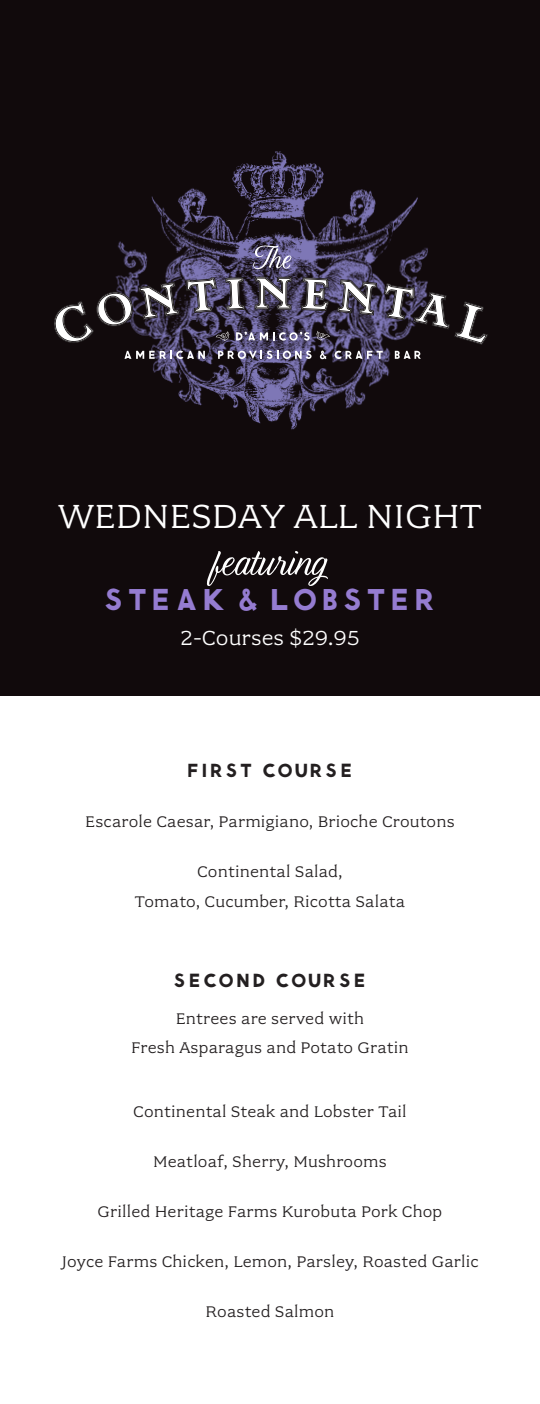
<style>
.page{position:relative;width:540px;height:1404px;background:#fff}
.page>*{position:absolute;margin:0;border:0;box-sizing:border-box;transform-origin:0 0}
.t1{font:52.8px "Lavender Script Pro";color:#fff}
.t2{font:37.5px "Fairplex Wide OT";color:#fff}
.t3{font:30.9px "Monod";color:#957cd1}
.t4{font:22.8px "Fairplex Wide OT";color:#fff}
.t5{font:19.5px "Monod";letter-spacing:-.03em;color:#231f20}
.t6{font:17.25px/29.8px "Fairplex Wide OT";letter-spacing:.01em;color:#231f20;text-align:center}
</style>
<div class="page">
<div style="left:0;top:0;width:540px;height:696px;background:#110a0c"></div>
<img style="left:53px;top:145px;width:434px;height:289px">
<svg style="left:54px;top:245px;width:434px;height:114px;background:#433d4c"></svg>
<p class="t2" style="left:58px;top:495px;width:425px">WEDNESDAY ALL NIGHT</p>
<p class="t1" style="left:212px;top:534px;width:117px">featuring</p>
<p class="t3" style="left:102px;top:578px;width:338px">STEAK &amp; LOBSTER</p>
<p class="t4" style="left:181px;top:625px;width:180px">2-Courses $29.95</p>
<p class="t5" style="left:186px;top:757px;width:170px">FIRST COURSE</p>
<p class="t6" style="left:85px;top:807px;width:371px">Escarole Caesar, Parmigiano, Brioche Croutons</p>
<p class="t6" style="left:135px;top:857px;width:272px">Continental Salad,<br>Tomato, Cucumber, Ricotta Salata</p>
<p class="t5" style="left:172px;top:966px;width:197px">SECOND COURSE</p>
<p class="t6" style="left:131px;top:1003px;width:279px">Entrees are served with<br>Fresh Asparagus and Potato Gratin</p>
<p class="t6" style="left:133px;top:1097px;width:275px">Continental Steak and Lobster Tail</p>
<p class="t6" style="left:153px;top:1147px;width:235px">Meatloaf, Sherry, Mushrooms</p>
<p class="t6" style="left:98px;top:1197px;width:346px">Grilled Heritage Farms Kurobuta Pork Chop</p>
<p class="t6" style="left:61px;top:1247px;width:419px">Joyce Farms Chicken, Lemon, Parsley, Roasted Garlic</p>
<p class="t6" style="left:206px;top:1297px;width:130px">Roasted Salmon</p>
</div>
